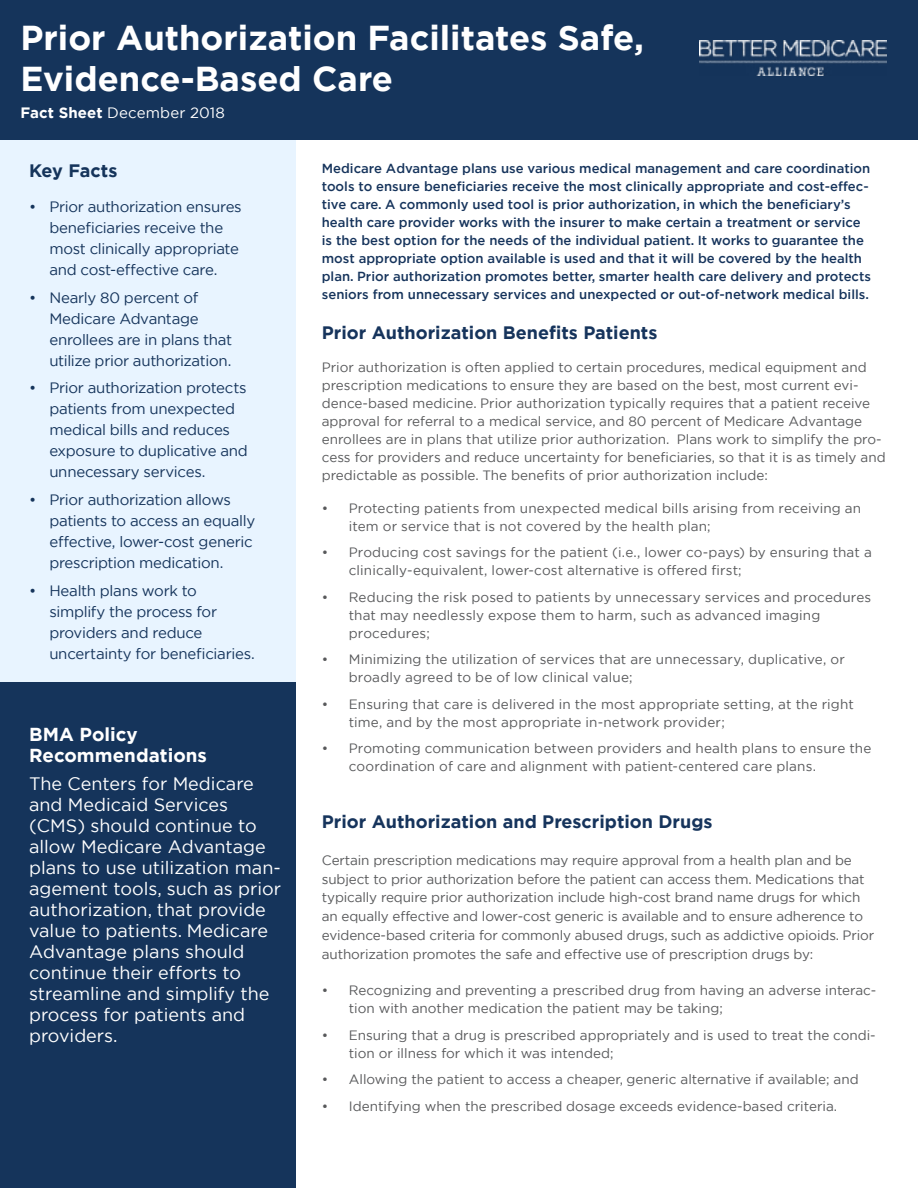
<style>
.page{position:relative;width:918px;height:1188px;background:#fff}
.page>*{position:absolute;margin:0;border:0;box-sizing:border-box;transform-origin:0 0}
.t1{font:700 34.5px/41.4px "Gotham";color:#fff}
.t2{font:700 18.75px/21px "Gotham";color:#fff}
.t3{font:18px/21px "Gotham";color:#fff}
.t4{font:700 18px "Gotham";color:#16345c}
.t5{font:700 18px "Gotham";letter-spacing:-.01em;color:#15345b}
.t6{font:15px/21px "Gotham";letter-spacing:-.02em;color:#15345b}
.t7{font:15px "Gotham";letter-spacing:.01em;color:#fff}
.t8{font:13.5px/18px "Gotham";color:#58595b}
.t9{font:500 13.2px/18px "Gotham";color:#16345c}
.s1{font-weight:700}
</style>
<div class="page">
<div style="left:0;top:122px;width:295px;height:698px;background:#e8f4ff"></div>
<div style="left:0;top:0;width:918px;height:140px;background:#15345b"></div>
<div style="left:0;top:683px;width:295px;height:505px;background:#15345b"></div>
<img style="left:699px;top:41px;width:187px;height:34px">
<h1 class="t1" style="left:21px;top:17px;width:625px">Prior Authorization Facilitates Safe,<br>Evidence-Based Care</h1>
<p class="t7" style="left:21px;top:103px;width:206px"><span class="s1">Fact Sheet</span> December 2018</p>
<h3 class="t5" style="left:29px;top:159px;width:90px">Key Facts</h3>
<p class="t6" style="left:49px;top:196px;width:194px;text-indent:-20px">• Prior authorization ensures beneficiaries receive the most clinically appropriate and cost-effective care.</p>
<p class="t6" style="left:49px;top:286px;width:184px;text-indent:-20px">• Nearly 80 percent of<br>Medicare Advantage enrollees are in plans that utilize prior authorization.</p>
<p class="t6" style="left:49px;top:377px;width:200px;text-indent:-20px">• Prior authorization protects patients from unexpected medical bills and reduces exposure to duplicative and unnecessary services.</p>
<p class="t6" style="left:49px;top:489px;width:207px;text-indent:-20px">• Prior authorization allows patients to access an equally effective, lower-cost generic prescription medication.</p>
<p class="t6" style="left:49px;top:580px;width:207px;text-indent:-20px">• Health plans work to simplify the process for providers and reduce uncertainty for beneficiaries.</p>
<h2 class="t2" style="left:29px;top:724px;width:179px">BMA Policy<br>Recommendations</h2>
<p class="t3" style="left:29px;top:773px;width:254px">The Centers for Medicare and Medicaid Services (CMS) should continue to allow Medicare Advantage plans to use utilization man&shy;agement tools, such as prior authorization, that provide value to patients. Medicare<br>Advantage plans should continue their efforts to streamline and simplify the process for patients and providers.</p>
<p class="t9" style="left:322px;top:160px;width:551px">Medicare Advantage plans use various medical management and care coordination tools to ensure beneficiaries receive the most clinically appropriate and cost-effec&shy;tive care. A commonly used tool is prior authorization, in which the beneficiary’s health care provider works with the insurer to make certain a treatment or service is the best option for the needs of the individual patient. It works to guarantee the most appropriate option available is used and that it will be covered by the health plan. Prior authorization promotes better, smarter health care delivery and protects seniors from unnecessary services and unexpected or out-of-network medical bills.</p>
<h3 class="t4" style="left:322px;top:321px;width:337px">Prior Authorization Benefits Patients</h3>
<p class="t8" style="left:322px;top:358px;width:565px">Prior authorization is often applied to certain procedures, medical equipment and prescription medications to ensure they are based on the best, most current evi&shy;dence-based medicine. Prior authorization typically requires that a patient receive approval for referral to a medical service, and 80 percent of Medicare Advantage enrollees are in plans that utilize prior authorization. Plans work to simplify the pro&shy;cess for providers and reduce uncertainty for beneficiaries, so that it is as timely and predictable as possible. The benefits of prior authorization include:</p>
<p class="t8" style="left:349px;top:499px;width:514px;text-indent:-27px">• Protecting patients from unexpected medical bills arising from receiving an item or service that is not covered by the health plan;</p>
<p class="t8" style="left:349px;top:543px;width:525px;text-indent:-27px">• Producing cost savings for the patient (i.e., lower co-pays) by ensuring that a clinically-equivalent, lower-cost alternative is offered first;</p>
<p class="t8" style="left:349px;top:588px;width:524px;text-indent:-27px">• Reducing the risk posed to patients by unnecessary services and procedures that may needlessly expose them to harm, such as advanced imaging procedures;</p>
<p class="t8" style="left:349px;top:650px;width:497px;text-indent:-27px">• Minimizing the utilization of services that are unnecessary, duplicative, or broadly agreed to be of low clinical value;</p>
<p class="t8" style="left:349px;top:695px;width:506px;text-indent:-27px">• Ensuring that care is delivered in the most appropriate setting, at the right time, and by the most appropriate in-network provider;</p>
<p class="t8" style="left:349px;top:739px;width:524px;text-indent:-27px">• Promoting communication between providers and health plans to ensure the coordination of care and alignment with patient-centered care plans.</p>
<h3 class="t4" style="left:322px;top:810px;width:392px">Prior Authorization and Prescription Drugs</h3>
<p class="t8" style="left:322px;top:850px;width:554px;line-height:18.8px">Certain prescription medications may require approval from a health plan and be subject to prior authorization before the patient can access them. Medications that typically require prior authorization include high-cost brand name drugs for which an equally effective and lower-cost generic is available and to ensure adherence to evidence-based criteria for commonly abused drugs, such as addictive opioids. Prior authorization promotes the safe and effective use of prescription drugs by:</p>
<p class="t8" style="left:349px;top:981px;width:529px;text-indent:-27px">• Recognizing and preventing a prescribed drug from having an adverse interac&shy;tion with another medication the patient may be taking;</p>
<p class="t8" style="left:349px;top:1026px;width:528px;text-indent:-27px">• Ensuring that a drug is prescribed appropriately and is used to treat the condi&shy;tion or illness for which it was intended;</p>
<p class="t8" style="left:322px;top:1070px;width:538px">• Allowing the patient to access a cheaper, generic alternative if available; and</p>
<p class="t8" style="left:322px;top:1097px;width:517px">• Identifying when the prescribed dosage exceeds evidence-based criteria.</p>
</div>
